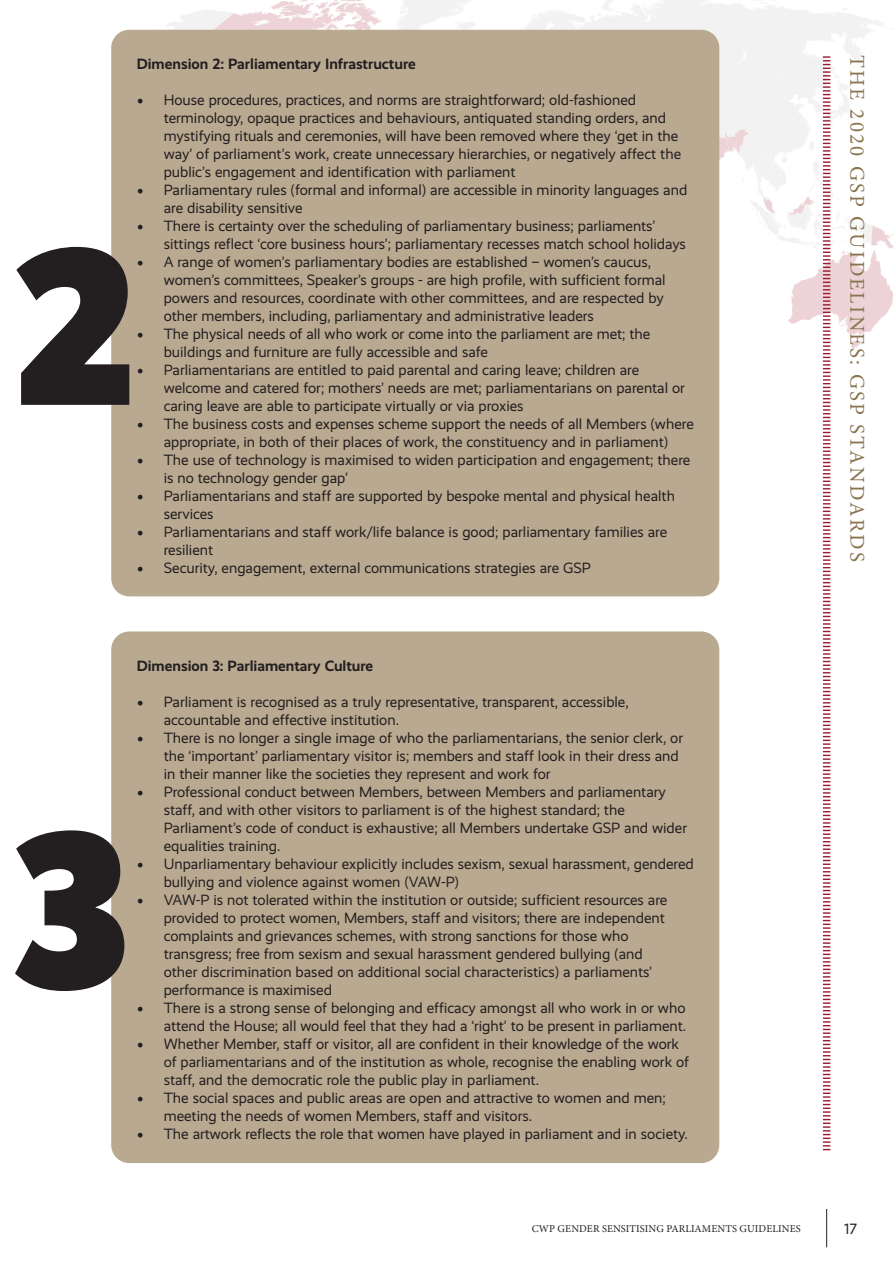
<style>
.page{position:relative;width:893px;height:1263px;background:#fff}
.page>*{position:absolute;margin:0;border:0;box-sizing:border-box;transform-origin:0 0}
.t1{font:900 225px "Realist";color:#231f20}
.t2{font:21px "Minion Pro";letter-spacing:.11em;color:#89744f}
.t3{font:15px/18px "Realist";color:#231f20}
.t4{font:700 15px "Realist";color:#231f20}
.t5{font:10.5px "Minion Pro";letter-spacing:.01em;color:#231f20}
.s1{font-family:"Minion Pro";font-size:18px}
</style>
<div class="page">
<hr style="left:826px;top:1209px;width:1px;height:38px;background:#231f20">
<img style="left:145px;top:0;width:748px;height:385px">
<svg style="left:821px;top:56px;width:11px;height:1095px"></svg>
<div style="left:111px;top:30px;width:608px;height:566px;background:#baa991;border-radius:18px"></div>
<div style="left:111px;top:631px;width:608px;height:532px;background:#baa991;border-radius:18px"></div>
<p class="t1" style="left:12px;top:192px;width:126px">2</p>
<p class="t4" style="left:137px;top:55px;width:280px">Dimension 2: Parliamentary Infrastructure</p>
<p class="t3" style="left:164px;top:91px;width:519px;text-indent:-27px"><span class="s1">•</span> House procedures, practices, and norms are straightforward; old-fashioned terminology, opaque practices and behaviours, antiquated standing orders, and mystifying rituals and ceremonies, will have been removed where they ‘get in the way’ of parliament’s work, create unnecessary hierarchies, or negatively affect the public’s engagement and identification with parliament</p>
<p class="t3" style="left:164px;top:181px;width:525px;text-indent:-27px"><span class="s1">•</span> Parliamentary rules (formal and informal) are accessible in minority languages and are disability sensitive</p>
<p class="t3" style="left:164px;top:217px;width:524px;text-indent:-27px"><span class="s1">•</span> There is certainty over the scheduling of parliamentary business; parliaments’ sittings reflect ‘core business hours’; parliamentary recesses match school holidays</p>
<p class="t3" style="left:164px;top:253px;width:503px;text-indent:-27px"><span class="s1">•</span> A range of women’s parliamentary bodies are established – women’s caucus, women’s committees, Speaker’s groups - are high profile, with sufficient formal powers and resources, coordinate with other committees, and are respected by other members, including, parliamentary and administrative leaders</p>
<p class="t3" style="left:164px;top:325px;width:488px;text-indent:-27px"><span class="s1">•</span> The physical needs of all who work or come into the parliament are met; the buildings and furniture are fully accessible and safe</p>
<p class="t3" style="left:164px;top:361px;width:523px;text-indent:-27px"><span class="s1">•</span> Parliamentarians are entitled to paid parental and caring leave; children are welcome and catered for; mothers’ needs are met; parliamentarians on parental or caring leave are able to participate virtually or via proxies</p>
<p class="t3" style="left:137px;top:415px;width:559px;text-align:center"><span class="s1">•</span> The business costs and expenses scheme support the needs of all Members (where appropriate, in both of their places of work, the constituency and in parliament)</p>
<p class="t3" style="left:164px;top:451px;width:528px;text-indent:-27px"><span class="s1">•</span> The use of technology is maximised to widen participation and engagement; there is no technology gender gap’</p>
<p class="t3" style="left:164px;top:487px;width:513px;text-indent:-27px"><span class="s1">•</span> Parliamentarians and staff are supported by bespoke mental and physical health services</p>
<p class="t3" style="left:164px;top:523px;width:505px;text-indent:-27px"><span class="s1">•</span> Parliamentarians and staff work/life balance is good; parliamentary families are resilient</p>
<p class="t3" style="left:137px;top:559px;width:456px"><span class="s1">•</span> Security, engagement, external communications strategies are GSP</p>
<p class="t2" style="left:871px;top:55px;width:509px;rotate:90deg">THE 2020 GSP GUIDELINES: GSP STANDARDS</p>
<p class="t1" style="left:12px;top:775px;width:119px">3</p>
<p class="t4" style="left:137px;top:657px;width:238px">Dimension 3: Parliamentary Culture</p>
<p class="t3" style="left:164px;top:693px;width:466px;text-indent:-27px"><span class="s1">•</span> Parliament is recognised as a truly representative, transparent, accessible, accountable and effective institution.</p>
<p class="t3" style="left:164px;top:729px;width:521px;text-indent:-27px"><span class="s1">•</span> There is no longer a single image of who the parliamentarians, the senior clerk, or the ‘important’ parliamentary visitor is; members and staff look in their dress and in their manner like the societies they represent and work for</p>
<p class="t3" style="left:164px;top:783px;width:525px;text-indent:-27px"><span class="s1">•</span> Professional conduct between Members, between Members and parliamentary staff, and with other visitors to parliament is of the highest standard; the Parliament’s code of conduct is exhaustive; all Members undertake GSP and wider equalities training.</p>
<p class="t3" style="left:164px;top:855px;width:531px;text-indent:-27px"><span class="s1">•</span> Unparliamentary behaviour explicitly includes sexism, sexual harassment, gendered bullying and violence against women (VAW-P)</p>
<p class="t3" style="left:164px;top:891px;width:505px;text-indent:-27px"><span class="s1">•</span> VAW-P is not tolerated within the institution or outside; sufficient resources are provided to protect women, Members, staff and visitors; there are independent complaints and grievances schemes, with strong sanctions for those who transgress; free from sexism and sexual harassment gendered bullying (and other discrimination based on additional social characteristics) a parliaments’ performance is maximised</p>
<p class="t3" style="left:137px;top:999px;width:551px;text-align:right"><span class="s1">•</span> There is a strong sense of belonging and efficacy amongst all who work in or who attend the House; all would feel that they had a ‘right’ to be present in parliament.</p>
<p class="t3" style="left:164px;top:1035px;width:527px;text-indent:-27px"><span class="s1">•</span> Whether Member, staff or visitor, all are confident in their knowledge of the work of parliamentarians and of the institution as whole, recognise the enabling work of staff, and the democratic role the public play in parliament.</p>
<p class="t3" style="left:164px;top:1089px;width:504px;text-indent:-27px"><span class="s1">•</span> The social spaces and public areas are open and attractive to women and men; meeting the needs of women Members, staff and visitors.</p>
<p class="t3" style="left:137px;top:1125px;width:553px"><span class="s1">•</span> The artwork reflects the role that women have played in parliament and in society.</p>
<p class="t5" style="left:532px;top:1221px;width:270px">CWP GENDER SENSITISING PARLIAMENTS GUIDELINES</p>
<p class="t3" style="left:844px;top:1220px;width:14px">17</p>
</div>
